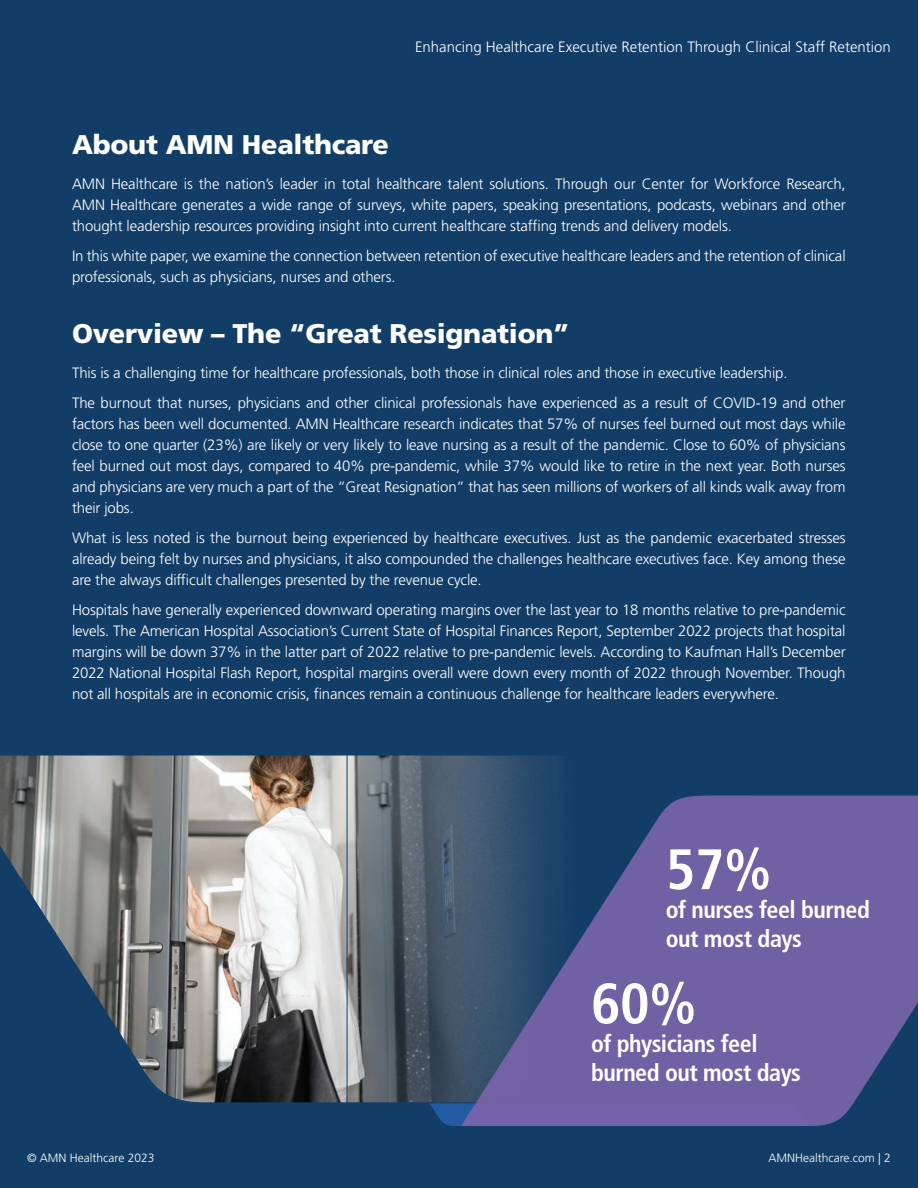
<style>
.page{position:relative;width:918px;height:1188px;background:#123d67}
.page>*{position:absolute;margin:0;border:0;box-sizing:border-box;transform-origin:0 0}
.t1{font:700 condensed 57px "Frutiger LT Pro";color:#fff}
.t2{font:900 27px "Frutiger LT Pro";letter-spacing:-.01em;color:#fff}
.t3{font:700 condensed 24px/28.5px "Frutiger LT Pro";letter-spacing:-.02em;color:#fff}
.t4{font:300 15px/21px "Frutiger LT Pro";letter-spacing:-.01em;color:#fff;text-align:justify}
.t5{font:300 12px "Frutiger LT Pro";color:#fff}
</style>
<div class="page">
<svg style="left:430px;top:1104px;width:31px;height:22px"></svg>
<svg style="left:0;top:755px;width:918px;height:349px"></svg>
<svg style="left:461px;top:796px;width:457px;height:330px;background:#5d5a95"></svg>
<p class="t4" style="left:415px;top:36px;width:477px">Enhancing Healthcare Executive Retention Through Clinical Staff Retention</p>
<h2 class="t2" style="left:72px;top:129px;width:318px">About AMN Healthcare</h2>
<p class="t4" style="left:72px;top:173px;width:775px">AMN Healthcare is the nation’s leader in total healthcare talent solutions. Through our Center for Workforce Research, AMN Healthcare generates a wide range of surveys, white papers, speaking presentations, podcasts, webinars and other thought leadership resources providing insight into current healthcare staffing trends and delivery models.</p>
<p class="t4" style="left:72px;top:245px;width:775px">In this white paper, we examine the connection between retention of executive healthcare leaders and the retention of clinical professionals, such as physicians, nurses and others.</p>
<h2 class="t2" style="left:72px;top:318px;width:499px">Overview – The “Great Resignation”</h2>
<p class="t4" style="left:72px;top:358px;width:775px;line-height:30px">This is a challenging time for healthcare professionals, both those in clinical roles and those in executive leadership.<br>The burnout that nurses, physicians and other clinical professionals have experienced as a result of COVID-19 and other</p>
<p class="t4" style="left:72px;top:413px;width:775px">factors has been well documented. AMN Healthcare research indicates that 57% of nurses feel burned out most days while close to one quarter (23%) are likely or very likely to leave nursing as a result of the pandemic. Close to 60% of physicians feel burned out most days, compared to 40% pre-pandemic, while 37% would like to retire in the next year. Both nurses and physicians are very much a part of the “Great Resignation” that has seen millions of workers of all kinds walk away from their jobs.</p>
<p class="t4" style="left:72px;top:527px;width:775px">What is less noted is the burnout being experienced by healthcare executives. Just as the pandemic exacerbated stresses already being felt by nurses and physicians, it also compounded the challenges healthcare executives face. Key among these are the always difficult challenges presented by the revenue cycle.</p>
<p class="t4" style="left:72px;top:599px;width:775px">Hospitals have generally experienced downward operating margins over the last year to 18 months relative to pre-pandemic levels. The American Hospital Association’s Current State of Hospital Finances Report, September 2022 projects that hospital margins will be down 37% in the latter part of 2022 relative to pre-pandemic levels. According to Kaufman Hall’s December 2022 National Hospital Flash Report, hospital margins overall were down every month of 2022 through November. Though not all hospitals are in economic crisis, finances remain a continuous challenge for healthcare leaders everywhere.</p>
<h1 class="t1" style="left:666px;top:836px;width:107px">57%</h1>
<h3 class="t3" style="left:666px;top:896px;width:206px">of nurses feel burned out most days</h3>
<h1 class="t1" style="left:591px;top:970px;width:107px">60%</h1>
<h3 class="t3" style="left:591px;top:1030px;width:212px">of physicians feel burned out most days</h3>
<p class="t5" style="left:27px;top:1151px;width:129px">© AMN Healthcare 2023</p>
<p class="t5" style="left:769px;top:1151px;width:124px">AMNHealthcare.com | 2</p>
</div>
